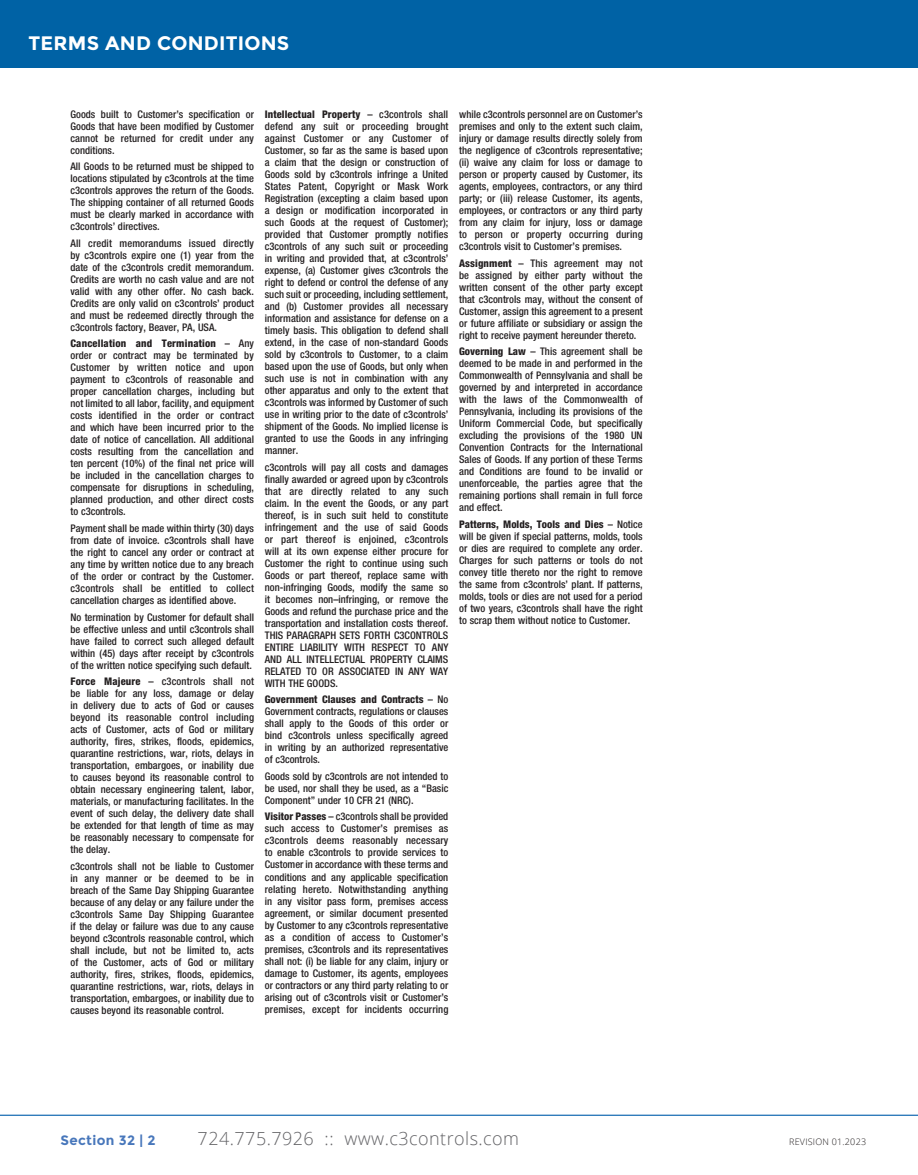
<style>
.page{position:relative;width:918px;height:1175px;background:#fff}
.page>*{position:absolute;margin:0;border:0;box-sizing:border-box;transform-origin:0 0}
.t1{font:700 19.5px "Montserrat";letter-spacing:.01em;color:#fff}
.t2{font:300 18px "Open Sans";letter-spacing:.025em;color:#636366}
.t3{font:700 13.5px "Montserrat";letter-spacing:.025em;color:#4877bb}
.t4{font:500 condensed 10.5px/12px "Helvetica Neue";color:#231f20;text-align:justify}
.t5{font:300 9px "Open Sans";letter-spacing:.025em;color:#231f20}
.s1{font-weight:800}
</style>
<div class="page">
<div style="left:0;top:0;width:918px;height:68px;background:#0062a5"></div>
<hr style="left:0;top:1114px;width:918px;height:1px;background:#015dab">
<h1 class="t1" style="left:28px;top:32px;width:262px">TERMS AND CONDITIONS</h1>
<p class="t4" style="left:70px;top:108px;width:185px">Goods built to Customer’s specification or Goods that have been modified by Customer cannot be returned for credit under any conditions.</p>
<p class="t4" style="left:70px;top:160px;width:185px">All Goods to be returned must be shipped to locations stipulated by c3controls at the time c3controls approves the return of the Goods.<br>The shipping container of all returned Goods must be clearly marked in accordance with c3controls’ directives.</p>
<p class="t4" style="left:70px;top:237px;width:185px">All credit memorandums issued directly by c3controls expire one (1) year from the date of the c3controls credit memorandum.<br>Credits are worth no cash value and are not valid with any other offer. No cash back.<br>Credits are only valid on c3controls’ product and must be redeemed directly through the c3controls factory, Beaver, PA, USA.</p>
<p class="t4" style="left:70px;top:337px;width:185px"><span class="s1">Cancellation and Termination</span> – Any order or contract may be terminated by Customer by written notice and upon payment to c3controls of reasonable and proper cancellation charges, including but not limited to all labor, facility, and equipment costs identified in the order or contract and which have been incurred prior to the date of notice of cancellation. All additional costs resulting from the cancellation and ten percent (10%) of the final net price will be included in the cancellation charges to compensate for disruptions in scheduling, planned production, and other direct costs to c3controls.</p>
<p class="t4" style="left:70px;top:522px;width:185px">Payment shall be made within thirty (30) days from date of invoice. c3controls shall have the right to cancel any order or contract at any time by written notice due to any breach of the order or contract by the Customer. c3controls shall be entitled to collect cancellation charges as identified above.</p>
<p class="t4" style="left:70px;top:610px;width:185px">No termination by Customer for default shall be effective unless and until c3controls shall have failed to correct such alleged default within (45) days after receipt by c3controls of the written notice specifying such default.</p>
<p class="t4" style="left:70px;top:675px;width:185px"><span class="s1">Force Majeure</span> – c3controls shall not be liable for any loss, damage or delay in delivery due to acts of God or causes beyond its reasonable control including acts of Customer, acts of God or military authority, fires, strikes, floods, epidemics, quarantine restrictions, war, riots, delays in transportation, embargoes, or inability due to causes beyond its reasonable control to obtain necessary engineering talent, labor, materials, or manufacturing facilitates. In the event of such delay, the delivery date shall be extended for that length of time as may be reasonably necessary to compensate for the delay.</p>
<p class="t4" style="left:70px;top:859px;width:185px">c3controls shall not be liable to Customer in any manner or be deemed to be in breach of the Same Day Shipping Guarantee because of any delay or any failure under the c3controls Same Day Shipping Guarantee if the delay or failure was due to any cause beyond c3controls reasonable control, which shall include, but not be limited to, acts of the Customer, acts of God or military authority, fires, strikes, floods, epidemics, quarantine restrictions, war, riots, delays in transportation, embargoes, or inability due to causes beyond its reasonable control.</p>
<p class="t4" style="left:265px;top:108px;width:185px"><span class="s1">Intellectual Property</span> – c3controls shall defend any suit or proceeding brought against Customer or any Customer of Customer, so far as the same is based upon a claim that the design or construction of Goods sold by c3controls infringe a United States Patent, Copyright or Mask Work Registration (excepting a claim based upon a design or modification incorporated in such Goods at the request of Customer); provided that Customer promptly notifies c3controls of any such suit or proceeding in writing and provided that, at c3controls’ expense, (a) Customer gives c3controls the right to defend or control the defense of any such suit or proceeding, including settlement, and (b) Customer provides all necessary information and assistance for defense on a timely basis. This obligation to defend shall extend, in the case of non-standard Goods sold by c3controls to Customer, to a claim based upon the use of Goods, but only when such use is not in combination with any other apparatus and only to the extent that c3controls was informed by Customer of such use in writing prior to the date of c3controls’ shipment of the Goods. No implied license is granted to use the Goods in any infringing manner.</p>
<p class="t4" style="left:265px;top:461px;width:185px">c3controls will pay all costs and damages finally awarded or agreed upon by c3controls that are directly related to any such claim. In the event the Goods, or any part thereof, is in such suit held to constitute infringement and the use of said Goods or part thereof is enjoined, c3controls will at its own expense either procure for Customer the right to continue using such Goods or part thereof, replace same with non-infringing Goods, modify the same so it becomes non–infringing, or remove the Goods and refund the purchase price and the transportation and installation costs thereof.<br>THIS PARAGRAPH SETS FORTH C3CONTROLS ENTIRE LIABILITY WITH RESPECT TO ANY AND ALL INTELLECTUAL PROPERTY CLAIMS RELATED TO OR ASSOCIATED IN ANY WAY WITH THE GOODS.</p>
<p class="t4" style="left:265px;top:693px;width:185px"><span class="s1">Government Clauses and Contracts</span> – No Government contracts, regulations or clauses shall apply to the Goods of this order or bind c3controls unless specifically agreed in writing by an authorized representative of c3controls.</p>
<p class="t4" style="left:265px;top:770px;width:185px">Goods sold by c3controls are not intended to be used, nor shall they be used, as a “Basic Component” under 10 CFR 21 (NRC).</p>
<p class="t4" style="left:265px;top:810px;width:185px"><span class="s1">Visitor Passes</span> – c3controls shall be provided such access to Customer’s premises as c3controls deems reasonably necessary to enable c3controls to provide services to Customer in accordance with these terms and conditions and any applicable specification relating hereto. Notwithstanding anything in any visitor pass form, premises access agreement, or similar document presented by Customer to any c3controls representative as a condition of access to Customer’s premises, c3controls and its representatives shall not: (i) be liable for any claim, injury or damage to Customer, its agents, employees or contractors or any third party relating to or arising out of c3controls visit or Customer’s premises, except for incidents occurring</p>
<p class="t4" style="left:459px;top:108px;width:185px">while c3controls personnel are on Customer’s premises and only to the extent such claim, injury or damage results directly solely from the negligence of c3controls representative; (ii) waive any claim for loss or damage to person or property caused by Customer, its agents, employees, contractors, or any third party; or (iii) release Customer, its agents, employees, or contractors or any third party from any claim for injury, loss or damage to person or property occurring during c3controls visit to Customer’s premises.</p>
<p class="t4" style="left:459px;top:257px;width:185px"><span class="s1">Assignment</span> – This agreement may not be assigned by either party without the written consent of the other party except that c3controls may, without the consent of Customer, assign this agreement to a present or future affiliate or subsidiary or assign the right to receive payment hereunder thereto.</p>
<p class="t4" style="left:459px;top:345px;width:185px"><span class="s1">Governing Law</span> – This agreement shall be deemed to be made in and performed in the Commonwealth of Pennsylvania and shall be governed by and interpreted in accordance with the laws of the Commonwealth of Pennsylvania, including its provisions of the Uniform Commercial Code, but specifically excluding the provisions of the 1980 UN Convention Contracts for the International Sales of Goods. If any portion of these Terms and Conditions are found to be invalid or unenforceable, the parties agree that the remaining portions shall remain in full force and effect.</p>
<p class="t4" style="left:459px;top:518px;width:185px"><span class="s1">Patterns, Molds, Tools and Dies</span> – Notice will be given if special patterns, molds, tools or dies are required to complete any order.<br>Charges for such patterns or tools do not convey title thereto nor the right to remove the same from c3controls’ plant. If patterns, molds, tools or dies are not used for a period of two years, c3controls shall have the right to scrap them without notice to Customer.</p>
<p class="t3" style="left:60px;top:1132px;width:97px">Section 32 | 2</p>
<h2 class="t2" style="left:198px;top:1126px;width:323px">724.775.7926 :: www.c3controls.com</h2>
<p class="t5" style="left:789px;top:1135px;width:79px">REVISION 01.2023</p>
</div>
